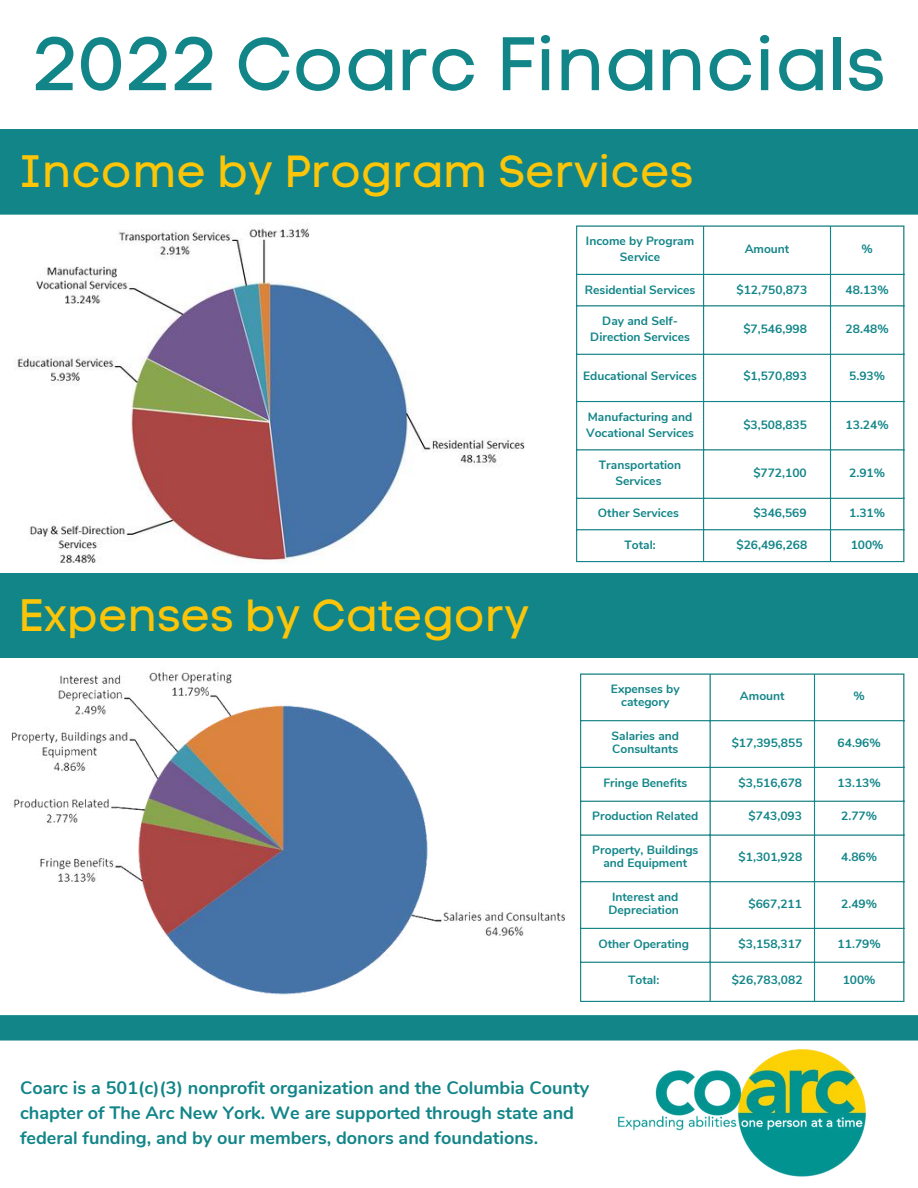
<style>
.page{position:relative;width:918px;height:1188px;background:#fff}
.page>*{position:absolute;margin:0;border:0;box-sizing:border-box;transform-origin:0 0}
.t1{font:75px "Code Pro Normal LC";color:#128588}
.t2{font:45px "Code Pro Normal LC";color:#fcc508}
.t3{font:700 18px/24.8px "Nunito";color:#128588}
.t4{font:700 12px/16px "Nunito Sans";color:#128588;text-align:center}
.t5{font:700 12px/13px "Nunito";color:#128588;text-align:center}
</style>
<div class="page">
<img style="left:15px;top:228px;width:510px;height:336px">
<div style="left:0;top:129px;width:918px;height:86px;background:#128588"></div>
<div style="left:0;top:573px;width:918px;height:85px;background:#128588"></div>
<img style="left:11px;top:672px;width:554px;height:323px">
<hr style="left:580px;top:675px;width:1px;height:326px;background:#128588">
<hr style="left:710px;top:675px;width:1px;height:326px;background:#128588">
<hr style="left:814px;top:675px;width:1px;height:326px;background:#128588">
<hr style="left:903px;top:675px;width:1px;height:326px;background:#128588">
<hr style="left:580px;top:673px;width:324px;height:2px;background:#128588">
<hr style="left:580px;top:720px;width:324px;height:1px;background:#128588">
<hr style="left:580px;top:767px;width:324px;height:1px;background:#128588">
<hr style="left:580px;top:801px;width:324px;height:1px;background:#128588">
<hr style="left:580px;top:834px;width:324px;height:2px;background:#128588">
<hr style="left:580px;top:881px;width:324px;height:1px;background:#128588">
<hr style="left:580px;top:928px;width:324px;height:1px;background:#128588">
<hr style="left:580px;top:962px;width:324px;height:1px;background:#128588">
<hr style="left:580px;top:1001px;width:324px;height:1px;background:#128588">
<img style="left:618px;top:1049px;width:248px;height:128px">
<svg style="left:0;top:1015px;width:918px;height:26px;background:#17878a"></svg>
<hr style="left:576px;top:227px;width:1px;height:334px;background:#128588">
<hr style="left:703px;top:227px;width:1px;height:334px;background:#128588">
<hr style="left:830px;top:227px;width:1px;height:334px;background:#128588">
<hr style="left:903px;top:227px;width:1px;height:334px;background:#128588">
<hr style="left:576px;top:225px;width:328px;height:2px;background:#128588">
<hr style="left:576px;top:274px;width:328px;height:1px;background:#128588">
<hr style="left:576px;top:305px;width:328px;height:1px;background:#128588">
<hr style="left:576px;top:354px;width:328px;height:1px;background:#128588">
<hr style="left:576px;top:401px;width:328px;height:1px;background:#128588">
<hr style="left:576px;top:449px;width:328px;height:1px;background:#128588">
<hr style="left:576px;top:498px;width:328px;height:1px;background:#128588">
<hr style="left:576px;top:529px;width:328px;height:1px;background:#128588">
<hr style="left:576px;top:561px;width:328px;height:1px;background:#128588">
<h1 class="t1" style="left:33px;top:19px;width:854px">2022 Coarc Financials</h1>
<h2 class="t2" style="left:18px;top:144px;width:676px">Income by Program Services</h2>
<h2 class="t2" style="left:18px;top:588px;width:512px">Expenses by Category</h2>
<p class="t4" style="left:586px;top:233px;width:110px">Income by Program<br>Service</p>
<p class="t4" style="left:745px;top:241px;width:46px">Amount</p>
<p class="t4" style="left:862px;top:241px;width:13px">%</p>
<p class="t4" style="left:585px;top:282px;width:112px">Residential Services</p>
<p class="t4" style="left:737px;top:282px;width:72px">$12,750,873</p>
<p class="t4" style="left:846px;top:282px;width:45px">48.13%</p>
<p class="t4" style="left:590px;top:313px;width:101px">Day and Self-<br>Direction Services</p>
<p class="t4" style="left:743px;top:321px;width:65px">$7,546,998</p>
<p class="t4" style="left:846px;top:321px;width:45px">28.48%</p>
<p class="t4" style="left:583px;top:368px;width:115px">Educational Services</p>
<p class="t4" style="left:743px;top:368px;width:65px">$1,570,893</p>
<p class="t4" style="left:849px;top:368px;width:37px">5.93%</p>
<p class="t4" style="left:586px;top:409px;width:110px;text-align:left">Manufacturing and<br>Vocational Services</p>
<p class="t4" style="left:743px;top:417px;width:65px">$3,508,835</p>
<p class="t4" style="left:846px;top:417px;width:45px">13.24%</p>
<p class="t4" style="left:599px;top:457px;width:84px">Transportation<br>Services</p>
<p class="t4" style="left:753px;top:465px;width:55px">$772,100</p>
<p class="t4" style="left:849px;top:465px;width:37px">2.91%</p>
<p class="t4" style="left:598px;top:505px;width:83px">Other Services</p>
<p class="t4" style="left:753px;top:505px;width:55px">$346,569</p>
<p class="t4" style="left:849px;top:505px;width:37px">1.31%</p>
<p class="t4" style="left:625px;top:537px;width:33px">Total:</p>
<p class="t4" style="left:737px;top:537px;width:72px">$26,496,268</p>
<p class="t4" style="left:851px;top:537px;width:34px">100%</p>
<p class="t5" style="left:611px;top:683px;width:70px">Expenses by category</p>
<p class="t5" style="left:740px;top:690px;width:46px">Amount</p>
<p class="t5" style="left:854px;top:690px;width:13px">%</p>
<p class="t5" style="left:612px;top:729px;width:69px;text-align:left">Salaries and<br>Consultants</p>
<p class="t5" style="left:732px;top:736px;width:72px">$17,395,855</p>
<p class="t5" style="left:838px;top:736px;width:45px">64.96%</p>
<p class="t5" style="left:603px;top:776px;width:85px">Fringe Benefits</p>
<p class="t5" style="left:739px;top:776px;width:65px">$3,516,678</p>
<p class="t5" style="left:838px;top:776px;width:45px">13.13%</p>
<p class="t5" style="left:592px;top:810px;width:108px">Production Related</p>
<p class="t5" style="left:749px;top:810px;width:55px">$743,093</p>
<p class="t5" style="left:841px;top:810px;width:37px">2.77%</p>
<p class="t5" style="left:592px;top:844px;width:108px">Property, Buildings and Equipment</p>
<p class="t5" style="left:739px;top:851px;width:65px">$1,301,928</p>
<p class="t5" style="left:841px;top:851px;width:37px">4.86%</p>
<p class="t5" style="left:609px;top:890px;width:72px">Interest and<br>Depreciation</p>
<p class="t5" style="left:749px;top:897px;width:55px">$667,211</p>
<p class="t5" style="left:841px;top:897px;width:37px">2.49%</p>
<p class="t5" style="left:598px;top:937px;width:92px">Other Operating</p>
<p class="t5" style="left:739px;top:937px;width:65px">$3,158,317</p>
<p class="t5" style="left:838px;top:937px;width:45px">11.79%</p>
<p class="t5" style="left:628px;top:974px;width:33px">Total:</p>
<p class="t5" style="left:732px;top:974px;width:72px">$26,783,082</p>
<p class="t5" style="left:843px;top:974px;width:34px">100%</p>
<h3 class="t3" style="left:20px;top:1076px;width:571px">Coarc is a 501(c)(3) nonprofit organization and the Columbia County chapter of The Arc New York. We are supported through state and federal funding, and by our members, donors and foundations.</h3>
</div>
